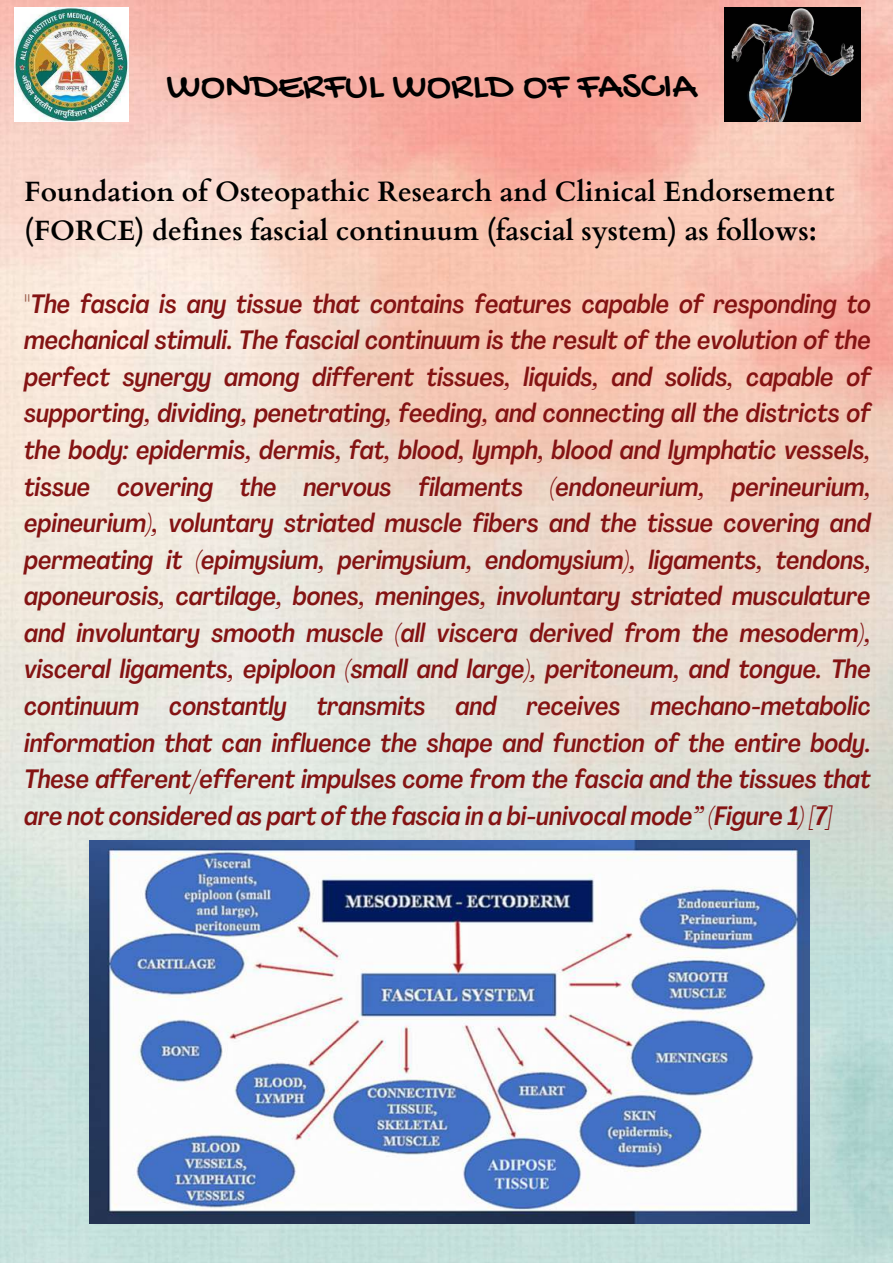
<style>
.page{position:relative;width:893px;height:1263px;background:#fff}
.page>*{position:absolute;margin:0;border:0;box-sizing:border-box;transform-origin:0 0}
.t1{font:40.42px "Gochi Hand";color:#000}
.t2{font:700 27.97px/38.8px "Cardo";color:#000}
.t3{font:italic 500 condensed 26.17px/36.6px "Agrandir";color:#841313;text-align:justify}
.s1{font-weight:800;font-style:normal;color:#995c49}
</style>
<div class="page">
<img style="left:0;top:0;width:893px;height:1263px">
<img style="left:15px;top:7px;width:114px;height:114px">
<img style="left:89px;top:840px;width:720px;height:384px">
<img style="left:724px;top:7px;width:136px;height:114px">
<h1 class="t1" style="left:166px;top:64px;width:531px">WONDERFUL WORLD OF FASCIA</h1>
<p class="t2" style="left:24px;top:173px;width:812px">Foundation of Osteopathic Research and Clinical Endorsement (FORCE) defines fascial continuum (fascial system) as follows:</p>
<p class="t3" style="left:24px;top:288px;width:848px"><span class="s1">"</span>The fascia is any tissue that contains features capable of responding to mechanical stimuli. The fascial continuum is the result of the evolution of the perfect synergy among different tissues, liquids, and solids, capable of supporting, dividing, penetrating, feeding, and connecting all the districts of the body: epidermis, dermis, fat, blood, lymph, blood and lymphatic vessels, tissue covering the nervous filaments (endoneurium, perineurium, epineurium), voluntary striated muscle fibers and the tissue covering and permeating it (epimysium, perimysium, endomysium), ligaments, tendons, aponeurosis, cartilage, bones, meninges, involuntary striated musculature and involuntary smooth muscle (all viscera derived from the mesoderm), visceral ligaments, epiploon (small and large), peritoneum, and tongue. The continuum constantly transmits and receives mechano-metabolic information that can influence the shape and function of the entire body.<br>These afferent/efferent impulses come from the fascia and the tissues that are not considered as part of the fascia in a bi-univocal mode” (Figure 1) [7]</p>
</div>
